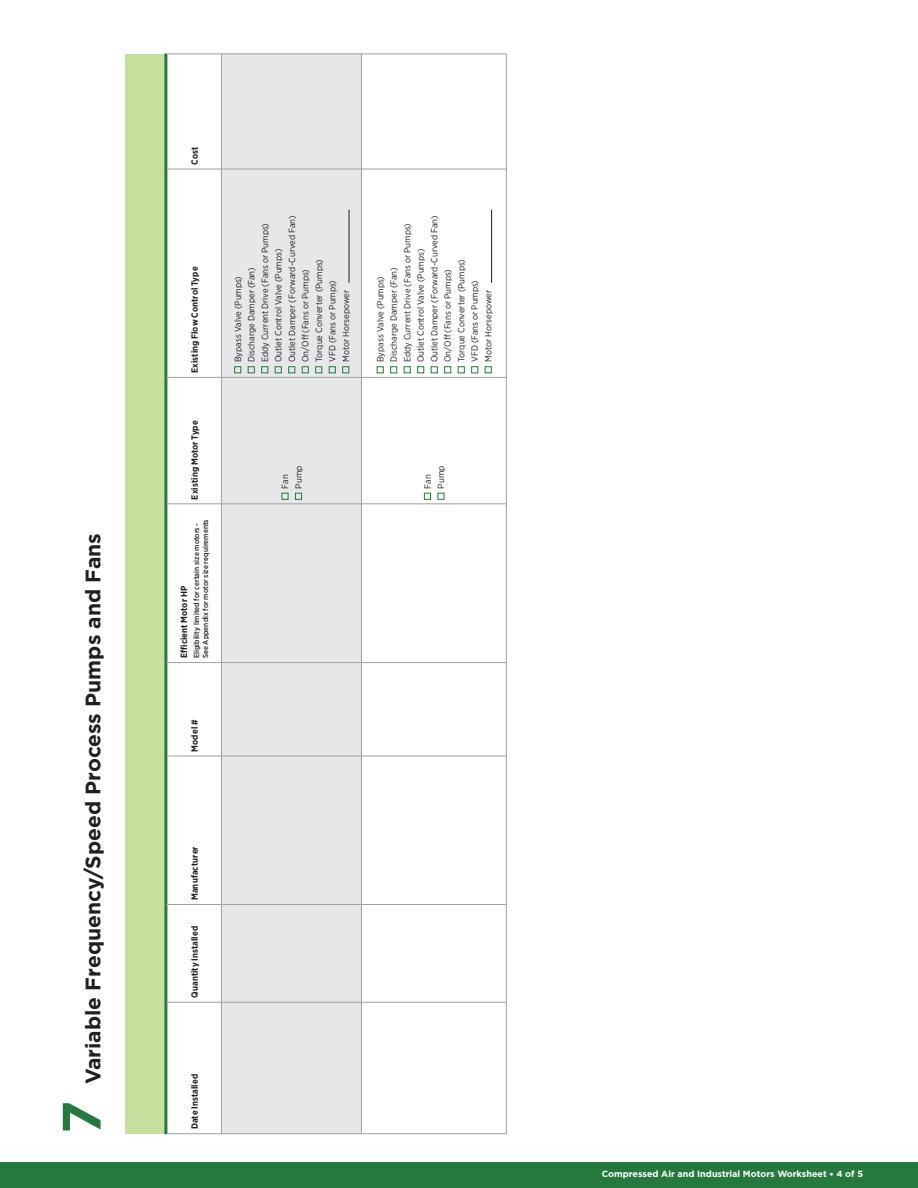
<style>
.page{position:relative;width:918px;height:1188px;background:#fff}
.page>*{position:absolute;margin:0;border:0;box-sizing:border-box;transform-origin:0 0}
.t1{font:700 54px "Gotham";color:#247a3d}
.t2{font:700 21px "Gotham";color:#231f20}
.t3{font:9px/13.5px "Gotham Narrow";letter-spacing:.005em;color:#231f20}
.t4{font:700 9px "Gotham Narrow";letter-spacing:.01em;color:#231f20}
.t5{font:700 9px "Gotham";color:#fff}
.t6{font:500 7.5px/9px "Gotham Narrow";letter-spacing:.005em;color:#231f20}
</style>
<div class="page">
<div style="left:0;top:1162px;width:918px;height:26px;background:#247a3d"></div>
<div style="left:221px;top:169px;width:140px;height:208px;background:#e6e7e9"></div>
<div style="left:221px;top:54px;width:140px;height:115px;background:#e6e7e9"></div>
<div style="left:221px;top:1002px;width:140px;height:132px;background:#e6e7e9"></div>
<div style="left:221px;top:904px;width:140px;height:98px;background:#e6e7e9"></div>
<div style="left:221px;top:756px;width:140px;height:148px;background:#e6e7e9"></div>
<div style="left:221px;top:663px;width:140px;height:93px;background:#e6e7e9"></div>
<div style="left:221px;top:504px;width:140px;height:159px;background:#e6e7e9"></div>
<div style="left:221px;top:377px;width:140px;height:127px;background:#e6e7e9"></div>
<div style="left:125px;top:54px;width:41px;height:1080px;background:#c5df9d"></div>
<hr style="left:164px;top:1002px;width:3px;height:132px;background:#247a3d">
<hr style="left:164px;top:904px;width:3px;height:98px;background:#247a3d">
<hr style="left:164px;top:756px;width:3px;height:148px;background:#247a3d">
<hr style="left:164px;top:663px;width:3px;height:93px;background:#247a3d">
<hr style="left:164px;top:504px;width:3px;height:159px;background:#247a3d">
<hr style="left:164px;top:377px;width:3px;height:127px;background:#247a3d">
<hr style="left:164px;top:169px;width:3px;height:208px;background:#247a3d">
<hr style="left:164px;top:54px;width:3px;height:115px;background:#247a3d">
<hr style="left:167px;top:1133px;width:54px;height:1px;background:#a1a1a5">
<hr style="left:167px;top:1002px;width:54px;height:1px;background:#a1a1a5">
<hr style="left:167px;top:904px;width:54px;height:1px;background:#a1a1a5">
<hr style="left:167px;top:756px;width:54px;height:1px;background:#a1a1a5">
<hr style="left:167px;top:662px;width:54px;height:1px;background:#a1a1a5">
<hr style="left:167px;top:503px;width:54px;height:1px;background:#a1a1a5">
<hr style="left:167px;top:377px;width:54px;height:1px;background:#a1a1a5">
<hr style="left:167px;top:169px;width:54px;height:1px;background:#a1a1a5">
<hr style="left:167px;top:54px;width:54px;height:1px;background:#a1a1a5">
<hr style="left:222px;top:1133px;width:139px;height:1px;background:#a1a1a5">
<hr style="left:222px;top:1002px;width:139px;height:1px;background:#a1a1a5">
<hr style="left:222px;top:904px;width:139px;height:1px;background:#a1a1a5">
<hr style="left:222px;top:756px;width:139px;height:1px;background:#a1a1a5">
<hr style="left:222px;top:662px;width:139px;height:1px;background:#a1a1a5">
<hr style="left:222px;top:503px;width:139px;height:1px;background:#a1a1a5">
<hr style="left:222px;top:377px;width:139px;height:1px;background:#a1a1a5">
<hr style="left:222px;top:169px;width:139px;height:1px;background:#a1a1a5">
<hr style="left:222px;top:54px;width:139px;height:1px;background:#a1a1a5">
<hr style="left:362px;top:1133px;width:144px;height:1px;background:#a1a1a5">
<hr style="left:362px;top:1002px;width:144px;height:1px;background:#a1a1a5">
<hr style="left:362px;top:904px;width:144px;height:1px;background:#a1a1a5">
<hr style="left:362px;top:756px;width:144px;height:1px;background:#a1a1a5">
<hr style="left:362px;top:662px;width:144px;height:1px;background:#a1a1a5">
<hr style="left:362px;top:503px;width:144px;height:1px;background:#a1a1a5">
<hr style="left:362px;top:377px;width:144px;height:1px;background:#a1a1a5">
<hr style="left:362px;top:169px;width:144px;height:1px;background:#a1a1a5">
<hr style="left:362px;top:54px;width:144px;height:1px;background:#a1a1a5">
<hr style="left:221px;top:1002px;width:1px;height:132px;background:#a1a1a5">
<hr style="left:221px;top:904px;width:1px;height:98px;background:#a1a1a5">
<hr style="left:221px;top:756px;width:1px;height:148px;background:#a1a1a5">
<hr style="left:221px;top:663px;width:1px;height:93px;background:#a1a1a5">
<hr style="left:221px;top:504px;width:1px;height:159px;background:#a1a1a5">
<hr style="left:221px;top:377px;width:1px;height:127px;background:#a1a1a5">
<hr style="left:221px;top:169px;width:1px;height:208px;background:#a1a1a5">
<hr style="left:221px;top:54px;width:1px;height:115px;background:#a1a1a5">
<hr style="left:361px;top:1002px;width:1px;height:132px;background:#a1a1a5">
<hr style="left:361px;top:904px;width:1px;height:98px;background:#a1a1a5">
<hr style="left:361px;top:756px;width:1px;height:148px;background:#a1a1a5">
<hr style="left:361px;top:663px;width:1px;height:93px;background:#a1a1a5">
<hr style="left:361px;top:504px;width:1px;height:159px;background:#a1a1a5">
<hr style="left:361px;top:377px;width:1px;height:127px;background:#a1a1a5">
<hr style="left:361px;top:169px;width:1px;height:208px;background:#a1a1a5">
<hr style="left:361px;top:54px;width:1px;height:115px;background:#a1a1a5">
<hr style="left:506px;top:1002px;width:1px;height:132px;background:#a1a1a5">
<hr style="left:506px;top:904px;width:1px;height:98px;background:#a1a1a5">
<hr style="left:506px;top:756px;width:1px;height:148px;background:#a1a1a5">
<hr style="left:506px;top:663px;width:1px;height:93px;background:#a1a1a5">
<hr style="left:506px;top:504px;width:1px;height:159px;background:#a1a1a5">
<hr style="left:506px;top:377px;width:1px;height:127px;background:#a1a1a5">
<hr style="left:506px;top:169px;width:1px;height:208px;background:#a1a1a5">
<hr style="left:506px;top:54px;width:1px;height:115px;background:#a1a1a5">
<svg style="left:234px;top:366px;width:258px;height:134px"></svg>
<hr style="left:491px;top:210px;width:1px;height:73px;background:#231f20">
<hr style="left:349px;top:210px;width:1px;height:73px;background:#231f20">
<p class="t2" style="left:79px;top:1084px;width:553px;rotate:-90deg">Variable Frequency/Speed Process Pumps and Fans</p>
<p class="t1" style="left:46px;top:1134px;width:35px;rotate:-90deg">7</p>
<p class="t4" style="left:189px;top:165px;width:20px;rotate:-90deg">Cost</p>
<p class="t4" style="left:189px;top:373px;width:108px;rotate:-90deg">Existing Flow Control Type</p>
<p class="t4" style="left:189px;top:500px;width:81px;rotate:-90deg">Existing Motor Type</p>
<p class="t6" style="left:192px;top:658px;width:141px;rotate:-90deg">Eligibility limited for certain size motors -<br>See Appendix for motor size requirements</p>
<p class="t4" style="left:178px;top:658px;width:74px;rotate:-90deg">Ef cient Motor HP</p>
<p class="t4" style="left:189px;top:752px;width:33px;rotate:-90deg">Model #</p>
<p class="t3" style="left:231px;top:362px;width:148px;rotate:-90deg">Bypass Valve (Pumps)<br>Discharge Damper (Fan)<br>Eddy Current Drive (Fans or Pumps)<br>Outlet Control Valve (Pumps)<br>Outlet Damper (Forward-Curved Fan)<br>On/Of (Fans or Pumps)<br>Torque Converter (Pumps)<br>VFD (Fans or Pumps)<br>Motor Horsepower</p>
<p class="t3" style="left:278px;top:489px;width:24px;rotate:-90deg">Fan<br>Pump</p>
<p class="t3" style="left:373px;top:362px;width:148px;rotate:-90deg">Bypass Valve (Pumps)<br>Discharge Damper (Fan)<br>Eddy Current Drive (Fans or Pumps)<br>Outlet Control Valve (Pumps)<br>Outlet Damper (Forward-Curved Fan)<br>On/Of (Fans or Pumps)<br>Torque Converter (Pumps)<br>VFD (Fans or Pumps)<br>Motor Horsepower</p>
<p class="t3" style="left:421px;top:489px;width:24px;rotate:-90deg">Fan<br>Pump</p>
<p class="t4" style="left:189px;top:900px;width:55px;rotate:-90deg">Manufacturer</p>
<p class="t4" style="left:189px;top:998px;width:73px;rotate:-90deg">Quantity Installed</p>
<p class="t4" style="left:189px;top:1129px;width:57px;rotate:-90deg">Date Installed</p>
<p class="t5" style="left:602px;top:1168px;width:263px">Compressed Air and Industrial Motors Worksheet 4 of 5</p>
</div>
